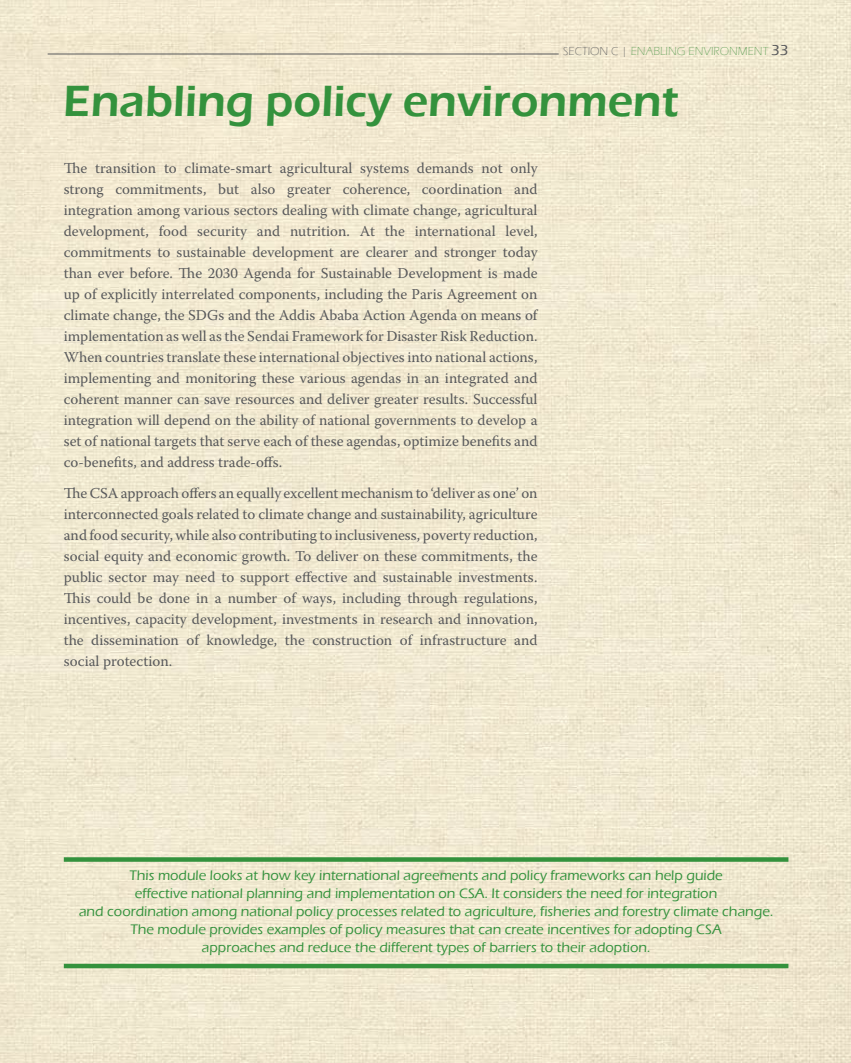
<style>
.page{position:relative;width:851px;height:1063px;background:#fff}
.page>*{position:absolute;margin:0;border:0;box-sizing:border-box;transform-origin:0 0}
.t1{font:600 45px "Eras ITC";color:#34923d}
.t2{font:15px/21px "Warnock Pro";color:#58595b;text-align:justify}
.t3{font:500 14.25px/18px "Eras ITC";color:#34923d;text-align:center}
.t4{font:300 12px "Eras ITC";color:#60a158}
.s1{color:#58595b}
.s2{font-weight:500;font-size:15px;color:#58595b}
</style>
<div class="page">
<img style="left:0;top:0;width:850px;height:1063px">
<hr style="left:48px;top:54px;width:510px;height:1px;background:#58595b">
<div style="left:64px;top:857px;width:724px;height:5px;background:#34923d"></div>
<hr style="left:64px;top:964px;width:724px;height:4px;background:#34923d">
<p class="t4" style="left:563px;top:45px;width:227px"><span class="s1">SECTION C |</span> ENABLING ENVIRONMENT <span class="s2">33</span></p>
<h1 class="t1" style="left:63px;top:75px;width:616px">Enabling policy environment</h1>
<p class="t2" style="left:64px;top:157px;width:475px">The transition to climate-smart agricultural systems demands not only strong commitments, but also greater coherence, coordination and integration among various sectors dealing with climate change, agricultural development, food security and nutrition. At the international level, commitments to sustainable development are clearer and stronger today than ever before. The 2030 Agenda for Sustainable Development is made up of explicitly interrelated components, including the Paris Agreement on climate change, the SDGs and the Addis Ababa Action Agenda on means of implementation as well as the Sendai Framework for Disaster Risk Reduction.<br>When countries translate these international objectives into national actions, implementing and monitoring these various agendas in an integrated and coherent manner can save resources and deliver greater results. Successful integration will depend on the ability of national governments to develop a set of national targets that serve each of these agendas, optimize benefits and co-benefits, and address trade-offs.</p>
<p class="t2" style="left:64px;top:482px;width:475px">The CSA approach offers an equally excellent mechanism to ‘deliver as one’ on interconnected goals related to climate change and sustainability, agriculture and food security, while also contributing to inclusiveness, poverty reduction, social equity and economic growth. To deliver on these commitments, the public sector may need to support effective and sustainable investments.<br>This could be done in a number of ways, including through regulations, incentives, capacity development, investments in research and innovation, the dissemination of knowledge, the construction of infrastructure and social protection.</p>
<p class="t3" style="left:79px;top:866px;width:695px">This module looks at how key international agreements and policy frameworks can help guide<br>effective national planning and implementation on CSA. It considers the need for integration<br>and coordination among national policy processes related to agriculture, fisheries and forestry climate change.<br>The module provides examples of policy measures that can create incentives for adopting CSA<br>approaches and reduce the different types of barriers to their adoption.</p>
</div>
